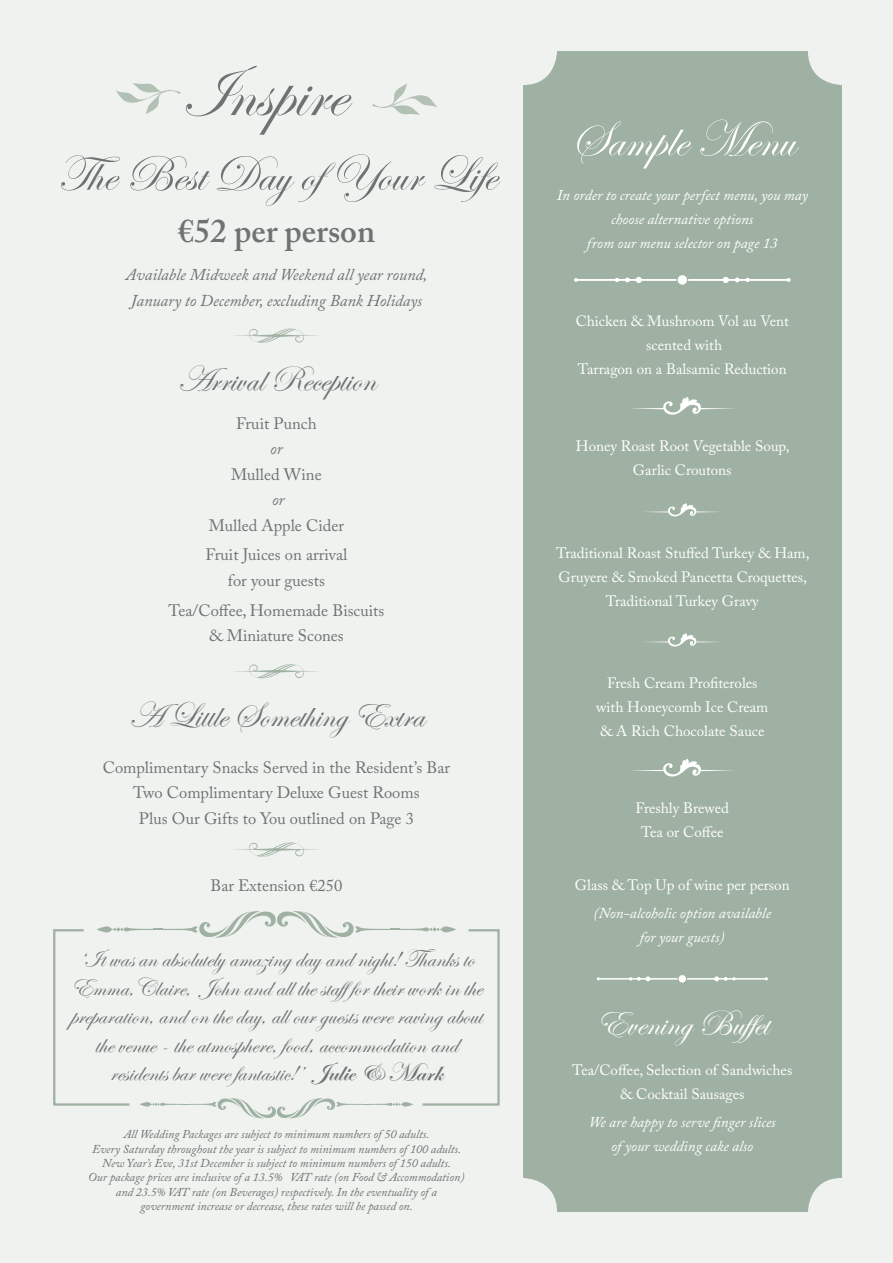
<style>
.page{position:relative;width:893px;height:1263px;background:#eff2ee}
.page>*{position:absolute;margin:0;border:0;box-sizing:border-box;transform-origin:0 0}
.t1{font:75px "Edwardian Scr Alt ITCTT";color:#707173}
.t2{font:51px "Edwardian Scr Alt ITCTT";color:#707173}
.t3{font:51px "Edwardian Scr Alt ITCTT";color:#fff}
.t4{font:36px "Edwardian Scr Alt ITCTT";color:#707173}
.t5{font:36px "Edwardian Scr Alt ITCTT";color:#fff}
.t6{font:600 33px "Adobe Caslon Pro";color:#707173}
.t7{font:25.5px/28.5px "Edwardian Scr Alt ITCTT";color:#707173;text-align:center}
.t8{font:16.5px/29.7px "Adobe Caslon Pro";color:#707173;text-align:center}
.t9{font:italic 16.5px/25.5px "Adobe Caslon Pro";color:#707173;text-align:center}
.t10{font:15px/24px "Adobe Caslon Pro";color:#fff;text-align:center}
.t11{font:italic 15px/24px "Adobe Caslon Pro";color:#fff;text-align:center}
.t12{font:italic 12px/14.4px "Adobe Caslon Pro";color:#707173;text-align:center}
.s1{font-family:"Edwardian Scr Alt ITCTT Bold"}
</style>
<div class="page">
<div style="left:53px;top:929px;width:447px;height:177px;border:2px solid #9fb1a3"></div>
<svg style="left:116px;top:83px;width:65px;height:32px"></svg>
<svg style="left:372px;top:83px;width:65px;height:32px"></svg>
<svg style="left:234px;top:328px;width:85px;height:15px"></svg>
<svg style="left:234px;top:664px;width:85px;height:15px"></svg>
<svg style="left:234px;top:842px;width:85px;height:15px"></svg>
<div style="left:84px;top:898px;width:385px;height:52px;background:#eff2ee"></div>
<svg style="left:97px;top:911px;width:359px;height:27px"></svg>
<div style="left:130px;top:1088px;width:293px;height:40px;background:#eff2ee"></div>
<svg style="left:140px;top:1098px;width:273px;height:21px"></svg>
<div style="left:523px;top:51px;width:319px;height:1161px;background:#9fb1a3;border-radius:34px"></div>
<svg style="left:574px;top:275px;width:217px;height:10px"></svg>
<svg style="left:631px;top:397px;width:102px;height:18px"></svg>
<svg style="left:645px;top:503px;width:74px;height:14px"></svg>
<svg style="left:647px;top:633px;width:71px;height:14px"></svg>
<svg style="left:631px;top:759px;width:102px;height:18px"></svg>
<svg style="left:597px;top:975px;width:171px;height:7px"></svg>
<h1 class="t1" style="left:181px;top:51px;width:166px">Inspire</h1>
<h2 class="t2" style="left:57px;top:146px;width:458px">The Best Day ofYour Life</h2>
<h3 class="t6" style="left:178px;top:211px;width:199px">€52 per person</h3>
<h3 class="t9" style="left:126px;top:262px;width:303px">Available Midweek and Weekend all year round,<br>January to December, excluding Bank Holidays</h3>
<h3 class="t4" style="left:177px;top:360px;width:200px">Arrival Reception</h3>
<h3 class="t8" style="left:236px;top:408px;width:82px">Fruit Punch</h3>
<h3 class="t9" style="left:270px;top:436px;width:14px">or</h3>
<h3 class="t8" style="left:231px;top:459px;width:92px">Mulled Wine</h3>
<h3 class="t9" style="left:272px;top:487px;width:14px">or</h3>
<h3 class="t8" style="left:205px;top:510px;width:143px;text-align:left">Mulled Apple Cider<br>Fruit Juices on arrival</h3>
<h3 class="t8" style="left:169px;top:565px;width:217px">for your guests<br>Tea/Coffee, Homemade Biscuits</h3>
<h3 class="t8" style="left:209px;top:620px;width:136px">&amp; Miniature Scones</h3>
<h3 class="t4" style="left:129px;top:695px;width:297px">A Little Something Extra</h3>
<h3 class="t8" style="left:103px;top:754px;width:349px;line-height:25.5px">Complimentary Snacks Served in the Resident’s Bar<br>Two Complimentary Deluxe Guest Rooms<br>Plus Our Gifts to You outlined on Page 3</h3>
<h3 class="t8" style="left:210px;top:870px;width:133px">Bar Extension €250</h3>
<p class="t7" style="left:71px;top:945px;width:413px">‘It was an absolutely amazing day and night! Thanks to Emma,Claire, John and all the stafffor their work in the preparation, and on the day, all our guests were raving about the venue - the atmosphere, food, accommodation and residents bar were fantastic!’ <span class="s1">Julie &amp; Mark</span></p>
<p class="t12" style="left:88px;top:1127px;width:378px">All Wedding Packages are subject to minimum numbers of 50 adults.<br>Every Saturday throughout the year is subject to minimum numbers of 100 adults.<br>New Year’s Eve, 31st December is subject to minimum numbers of 150 adults.<br>Our package prices are inclusive of a 13.5% VAT rate (on Food &amp; Accommodation) and 23.5% VAT rate (on Beverages) respectively. In the eventuality of a government increase or decrease, these rates will be passed on.</p>
<h2 class="t3" style="left:570px;top:112px;width:225px">Sample Menu</h2>
<p class="t11" style="left:557px;top:183px;width:253px">In order to create your perfect menu, you may choose alternative options<br>from our menu selector on page 13</p>
<p class="t10" style="left:576px;top:308px;width:215px">Chicken &amp; Mushroom Vol au Vent scented with<br>Tarragon on a Balsamic Reduction</p>
<p class="t10" style="left:576px;top:434px;width:215px">Honey Roast Root Vegetable Soup,<br>Garlic Croutons</p>
<p class="t10" style="left:556px;top:540px;width:255px">Traditional Roast Stuffed Turkey &amp; Ham,<br>Gruyere &amp; Smoked Pancetta Croquettes,<br>Traditional Turkey Gravy</p>
<p class="t10" style="left:596px;top:670px;width:173px">Fresh Cream Profiteroles with Honeycomb Ice Cream &amp; A Rich Chocolate Sauce</p>
<p class="t10" style="left:636px;top:796px;width:95px">Freshly Brewed<br>Tea or Coffee</p>
<p class="t10" style="left:575px;top:872px;width:216px">Glass &amp; Top Up of wine per person</p>
<p class="t11" style="left:594px;top:901px;width:179px">(Non-alcoholic option available for your guests)</p>
<h3 class="t5" style="left:596px;top:1004px;width:180px">Evening Buffet</h3>
<p class="t10" style="left:572px;top:1058px;width:222px">Tea/Coffee, Selection of Sandwiches &amp; Cocktail Sausages</p>
<p class="t11" style="left:589px;top:1110px;width:188px">We are happy to serve finger slices of your wedding cake also</p>
</div>
